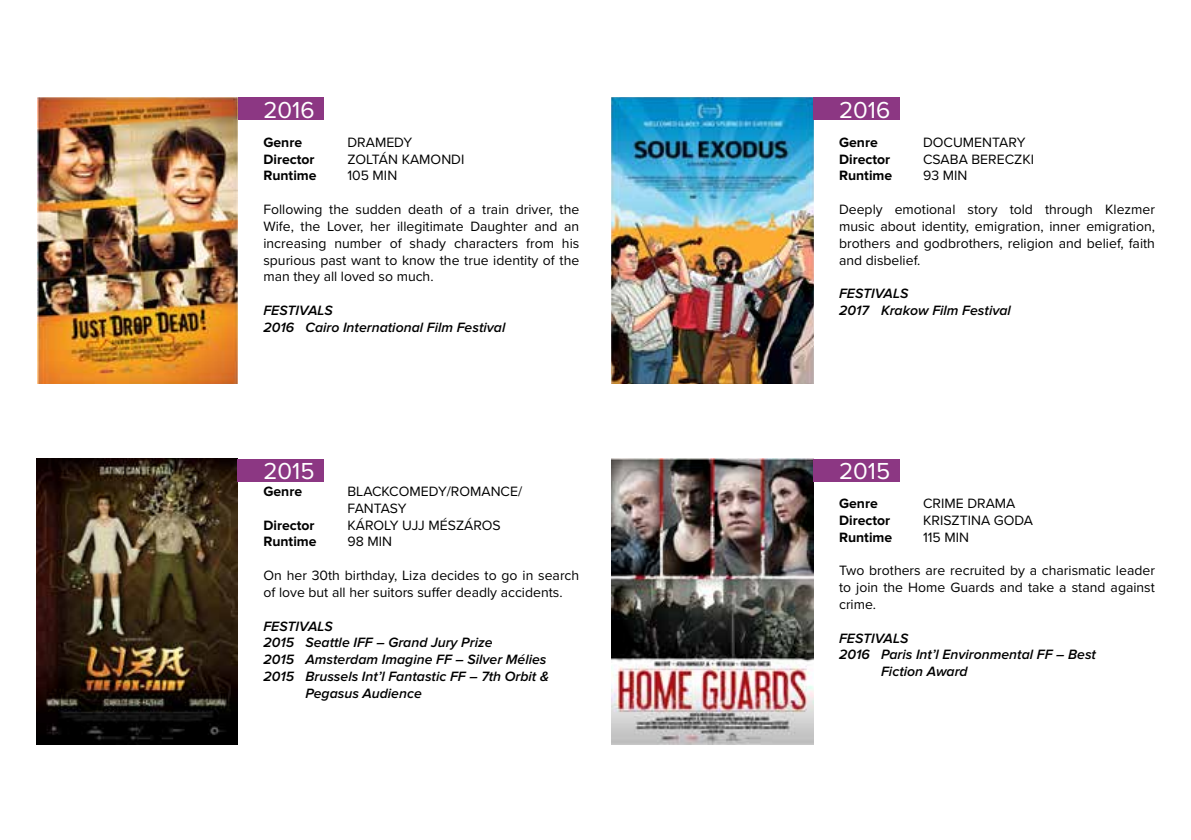
<style>
.page{position:relative;width:1191px;height:840px;background:#fff}
.page>*{position:absolute;margin:0;border:0;box-sizing:border-box;transform-origin:0 0}
.t1{font:24px "Proxima Nova";color:#fff}
.t2{font:14px/16.8px "Proxima Nova";color:#000;text-align:justify}
.t3{font:italic 600 14px/16.8px "Proxima Nova";color:#000}
.t4{font:700 14px "Proxima Nova";color:#000}
</style>
<div class="page">
<div style="left:230px;top:98px;width:94px;height:22px;background:#8c3783"></div>
<img style="left:37px;top:98px;width:201px;height:285px">
<img style="left:611px;top:98px;width:202px;height:285px">
<div style="left:813px;top:98px;width:86px;height:22px;background:#8c3783"></div>
<img style="left:36px;top:458px;width:202px;height:286px">
<div style="left:238px;top:458px;width:86px;height:23px;background:#8c3783"></div>
<img style="left:611px;top:458px;width:202px;height:285px">
<div style="left:813px;top:458px;width:86px;height:23px;background:#8c3783"></div>
<h1 class="t1" style="left:263px;top:92px;width:53px">2016</h1>
<p class="t4" style="left:263px;top:136px;width:40px">Genre</p>
<p class="t2" style="left:347px;top:133px;width:66px">DRAMEDY</p>
<p class="t4" style="left:263px;top:152px;width:53px">Director</p>
<p class="t2" style="left:347px;top:150px;width:118px">ZOLTÁN KAMONDI</p>
<p class="t4" style="left:263px;top:169px;width:55px">Runtime</p>
<p class="t2" style="left:347px;top:167px;width:51px">105 MIN</p>
<p class="t2" style="left:263px;top:200px;width:317px">Following the sudden death of a train driver, the Wife, the Lover, her illegitimate Daughter and an increasing number of shady characters from his spurious past want to know the true identity of the man they all loved so much.</p>
<p class="t3" style="left:263px;top:302px;width:243px">FESTIVALS<br>2016 Cairo International Film Festival</p>
<h1 class="t1" style="left:263px;top:453px;width:53px">2015</h1>
<p class="t4" style="left:263px;top:484px;width:40px">Genre</p>
<p class="t2" style="left:347px;top:482px;width:176px">BLACKCOMEDY/ROMANCE/<br>FANTASY</p>
<p class="t4" style="left:263px;top:518px;width:53px">Director</p>
<p class="t2" style="left:347px;top:515px;width:155px">KÁROLY UJJ MÉSZÁROS</p>
<p class="t4" style="left:263px;top:535px;width:55px">Runtime</p>
<p class="t2" style="left:347px;top:532px;width:46px">98 MIN</p>
<p class="t2" style="left:263px;top:566px;width:317px">On her 30th birthday, Liza decides to go in search of love but all her suitors suffer deadly accidents.</p>
<p class="t3" style="left:263px;top:617px;width:71px">FESTIVALS</p>
<p class="t3" style="left:263px;top:634px;width:231px">2015 Seattle IFF – Grand Jury Prize</p>
<p class="t3" style="left:263px;top:651px;width:284px">2015 Amsterdam Imagine FF – Silver Mélies</p>
<p class="t3" style="left:263px;top:668px;width:287px">2015 Brussels Int’l Fantastic FF – 7th Orbit &amp;</p>
<p class="t3" style="left:305px;top:685px;width:118px">Pegasus Audience</p>
<h1 class="t1" style="left:839px;top:92px;width:53px">2016</h1>
<p class="t4" style="left:839px;top:136px;width:40px">Genre</p>
<p class="t2" style="left:923px;top:133px;width:104px">DOCUMENTARY</p>
<p class="t4" style="left:839px;top:152px;width:53px">Director</p>
<p class="t2" style="left:923px;top:150px;width:113px">CSABA BERECZKI</p>
<p class="t4" style="left:839px;top:169px;width:55px">Runtime</p>
<p class="t2" style="left:923px;top:167px;width:46px">93 MIN</p>
<p class="t2" style="left:839px;top:200px;width:317px">Deeply emotional story told through Klezmer music about identity, emigration, inner emigration, brothers and godbrothers, religion and belief, faith and disbelief.</p>
<p class="t3" style="left:839px;top:285px;width:173px">FESTIVALS<br>2017 Krakow Film Festival</p>
<h1 class="t1" style="left:839px;top:453px;width:53px">2015</h1>
<p class="t4" style="left:839px;top:496px;width:40px">Genre</p>
<p class="t2" style="left:923px;top:494px;width:94px">CRIME DRAMA</p>
<p class="t4" style="left:839px;top:513px;width:53px">Director</p>
<p class="t2" style="left:923px;top:511px;width:111px">KRISZTINA GODA</p>
<p class="t4" style="left:839px;top:530px;width:55px">Runtime</p>
<p class="t2" style="left:923px;top:527px;width:47px">115 MIN</p>
<p class="t2" style="left:839px;top:561px;width:317px">Two brothers are recruited by a charismatic leader to join the Home Guards and take a stand against crime.</p>
<p class="t3" style="left:839px;top:629px;width:71px">FESTIVALS</p>
<p class="t3" style="left:839px;top:646px;width:258px">2016 Paris Int’l Environmental FF – Best</p>
<p class="t3" style="left:881px;top:663px;width:88px">Fiction Award</p>
</div>
